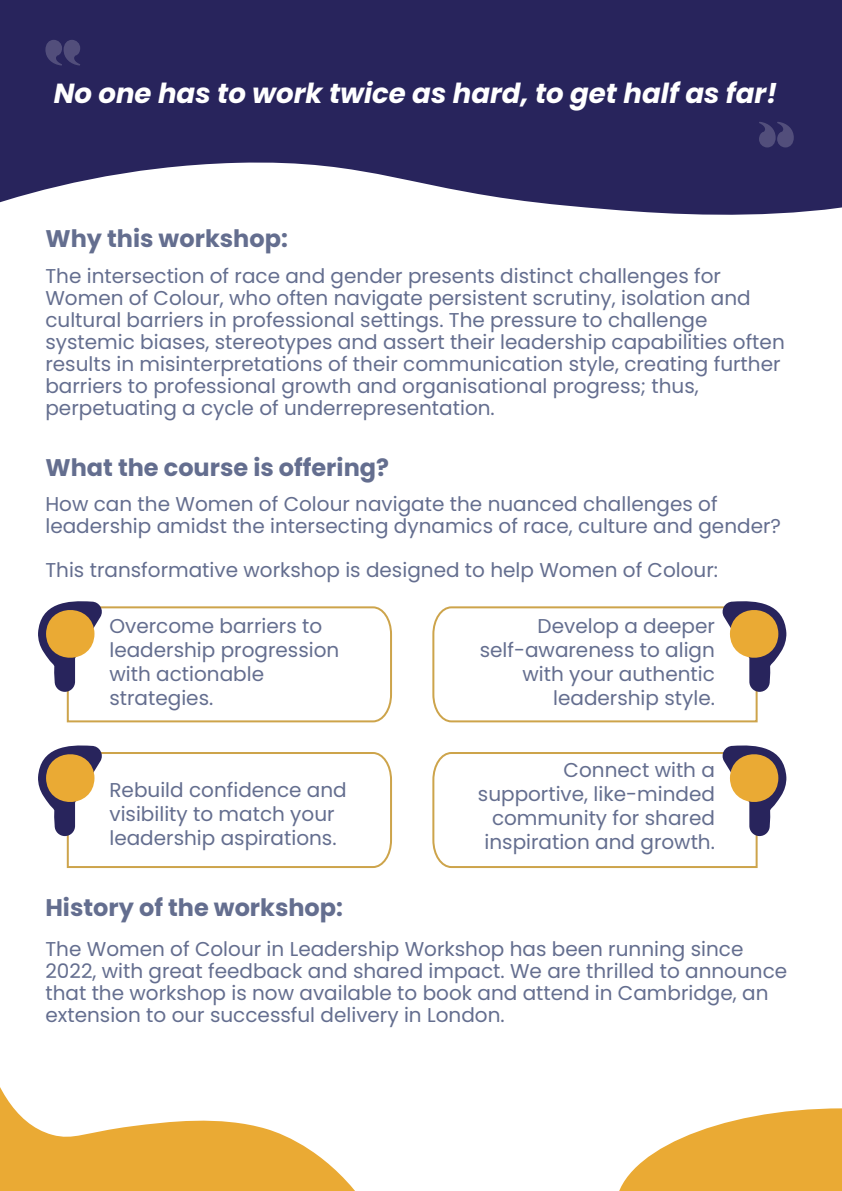
<style>
.page{position:relative;width:842px;height:1191px;background:#fff}
.page>*{position:absolute;margin:0;border:0;box-sizing:border-box;transform-origin:0 0}
.t1{font:italic 700 27.6px "Poppins";color:#fff}
.t2{font:700 24px "Poppins";color:#646e8f}
.t3{font:20px/24px "Poppins";color:#646e8f}
</style>
<div class="page">
<svg style="left:0;top:0;width:842px;height:215px;background:#413e6f"></svg>
<svg style="left:0;top:1087px;width:355px;height:104px;fill:#eaaa34"></svg>
<svg style="left:619px;top:1108px;width:223px;height:83px"></svg>
<svg style="left:45px;top:40px;width:35px;height:26px"></svg>
<svg style="left:759px;top:122px;width:35px;height:25px"></svg>
<svg style="left:38px;top:601px;width:354px;height:122px"></svg>
<svg style="left:432px;top:601px;width:354px;height:122px"></svg>
<svg style="left:38px;top:745px;width:354px;height:123px"></svg>
<svg style="left:432px;top:745px;width:354px;height:123px"></svg>
<h1 class="t1" style="left:54px;top:77px;width:725px">No one has to work twice as hard, to get half as far!</h1>
<p class="t2" style="left:45px;top:224px;width:244px">Why this workshop:</p>
<p class="t3" style="left:45px;top:265px;width:741px;line-height:22px">The intersection of race and gender presents distinct challenges for Women of Colour, who often navigate persistent scrutiny, isolation and cultural barriers in professional settings. The pressure to challenge systemic biases, stereotypes and assert their leadership capabilities often results in misinterpretations of their communication style, creating further barriers to professional growth and organisational progress; thus, perpetuating a cycle of underrepresentation.</p>
<p class="t2" style="left:45px;top:454px;width:345px">What the course is offering?</p>
<p class="t3" style="left:45px;top:492px;width:737px;line-height:22px">How can the Women of Colour navigate the nuanced challenges of leadership amidst the intersecting dynamics of race, culture and gender?</p>
<p class="t3" style="left:45px;top:557px;width:674px">This transformative workshop is designed to help Women of Colour:</p>
<p class="t3" style="left:109px;top:614px;width:231px">Overcome barriers to leadership progression with actionable strategies.</p>
<p class="t3" style="left:480px;top:614px;width:237px;text-align:right">Develop a deeper self-awareness to align with your authentic leadership style.</p>
<p class="t3" style="left:109px;top:778px;width:239px">Rebuild confidence and visibility to match your leadership aspirations.</p>
<p class="t2" style="left:45px;top:893px;width:299px">History of the workshop:</p>
<p class="t3" style="left:478px;top:758px;width:238px;text-align:right">Connect with a supportive, like-minded community for shared inspiration and growth.</p>
<p class="t3" style="left:45px;top:938px;width:743px;line-height:22px">The Women of Colour in Leadership Workshop has been running since 2022, with great feedback and shared impact. We are thrilled to announce that the workshop is now available to book and attend in Cambridge, an extension to our successful delivery in London.</p>
</div>
